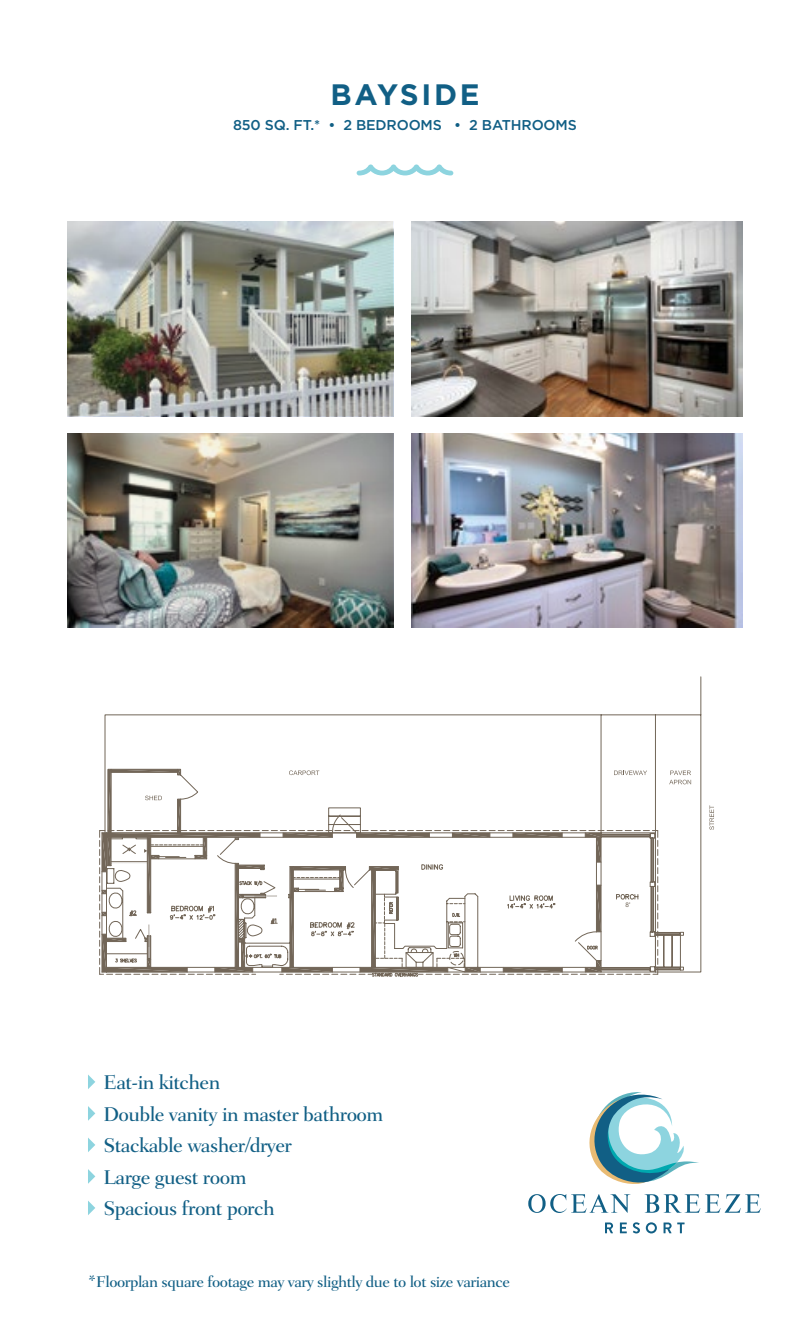
<style>
.page{position:relative;width:810px;height:1337px;background:#fff}
.page>*{position:absolute;margin:0;border:0;box-sizing:border-box;transform-origin:0 0}
.t1{font:700 29.47px "Gotham HTF";letter-spacing:.09em;color:#115f85}
.t2{font:500 20.25px/31.5px "Fairfield LT Std";letter-spacing:-.03em;color:#115f85}
.t3{font:500 15.75px "Fairfield LT Std";letter-spacing:-.03em;color:#115f85}
.t4{font:500 14.17px "Gotham HTF";letter-spacing:-.01em;color:#115f85}
.t5{font:6.3px "Arial";color:#726658}
</style>
<div class="page">
<svg style="left:709px;top:805px;width:5px;height:24px"></svg>
<svg style="left:100px;top:676px;width:601px;height:301px"></svg>
<svg style="left:88px;top:1074px;width:7px;height:15px"></svg>
<svg style="left:88px;top:1106px;width:7px;height:14px"></svg>
<svg style="left:88px;top:1137px;width:7px;height:15px"></svg>
<svg style="left:88px;top:1169px;width:7px;height:14px"></svg>
<svg style="left:88px;top:1201px;width:7px;height:14px"></svg>
<img style="left:67px;top:221px;width:326px;height:195px">
<img style="left:67px;top:433px;width:326px;height:195px">
<img style="left:412px;top:221px;width:331px;height:195px">
<img style="left:412px;top:433px;width:331px;height:195px">
<svg style="left:357px;top:164px;width:96px;height:11px"></svg>
<svg style="left:528px;top:1194px;width:102px;height:19px"></svg>
<svg style="left:645px;top:1194px;width:116px;height:18px"></svg>
<svg style="left:605px;top:1222px;width:8px;height:11px"></svg>
<svg style="left:620px;top:1222px;width:7px;height:11px"></svg>
<svg style="left:633px;top:1222px;width:7px;height:11px"></svg>
<svg style="left:646px;top:1222px;width:11px;height:11px"></svg>
<svg style="left:664px;top:1222px;width:21px;height:11px"></svg>
<svg style="left:589px;top:1092px;width:110px;height:92px"></svg>
<h1 class="t1" style="left:330px;top:78px;width:151px">BAYSIDE</h1>
<p class="t4" style="left:233px;top:117px;width:345px">850 SQ. FT.* • 2 BEDROOMS • 2 BATHROOMS</p>
<p class="t2" style="left:103px;top:1066px;width:281px">Eat-in kitchen<br>Double vanity in master bathroom<br>Stackable washer/dryer<br>Large guest room<br>Spacious front porch</p>
<p class="t3" style="left:88px;top:1272px;width:424px">*Floorplan square footage may vary slightly due to lot size variance</p>
<p class="t5" style="left:626px;top:901px;width:6px">8'</p>
</div>
